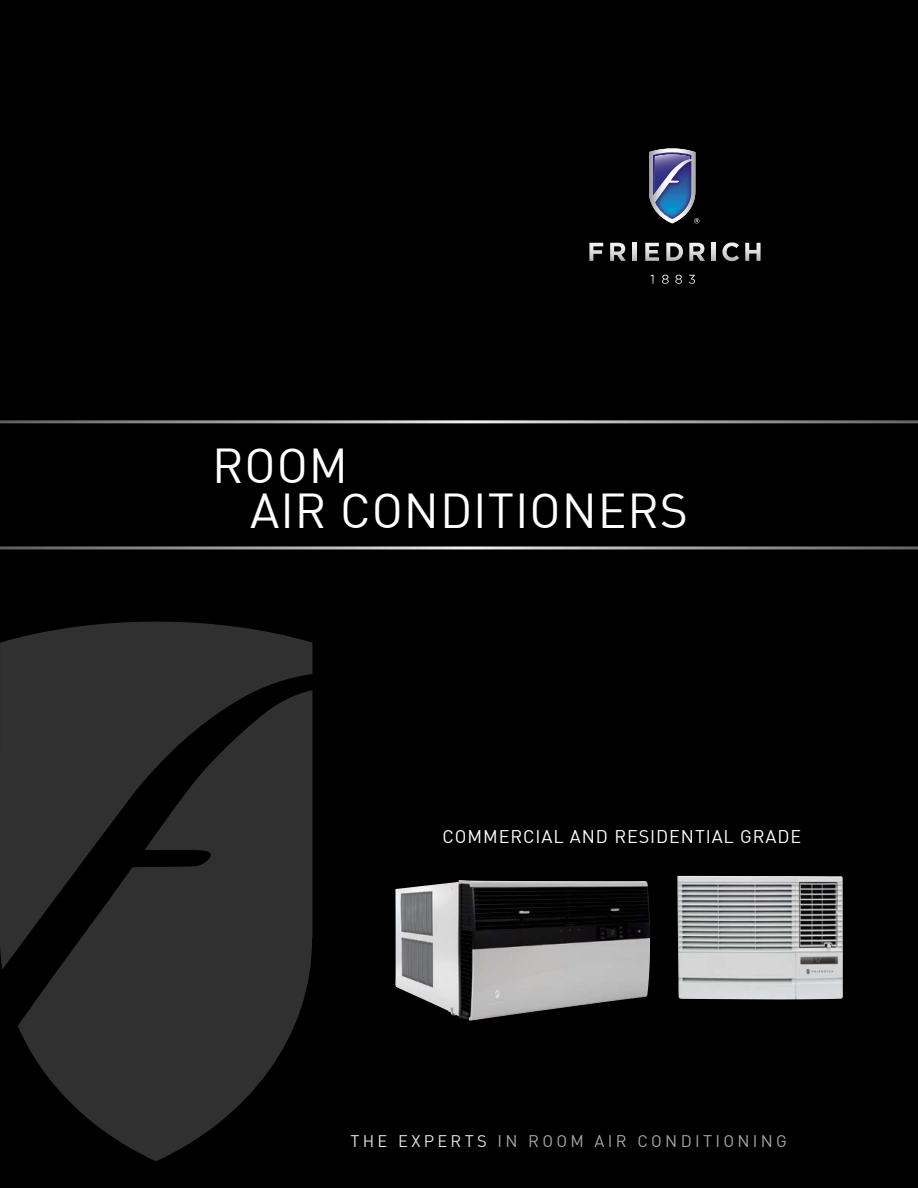
<style>
.page{position:relative;width:918px;height:1188px;background:#000}
.page>*{position:absolute;margin:0;border:0;box-sizing:border-box;transform-origin:0 0}
.t1{font:48px/45px "DIN";letter-spacing:.02em;color:#fff}
.t2{font:18px "DIN";letter-spacing:.05em;color:#fff}
.t3{font:16.5px "DIN";letter-spacing:.2em;color:#a5a6a7}
.s1{color:#e4e4e4}
</style>
<div class="page">
<hr style="left:0;top:546px;width:918px;height:3px;background:#fff">
<hr style="left:0;top:420px;width:918px;height:3px;background:#fff">
<img style="left:395px;top:880px;width:255px;height:141px">
<img style="left:677px;top:876px;width:166px;height:124px">
<svg style="left:589px;top:243px;width:14px;height:18px"></svg>
<svg style="left:610px;top:243px;width:16px;height:18px"></svg>
<svg style="left:633px;top:243px;width:4px;height:18px"></svg>
<svg style="left:645px;top:243px;width:14px;height:18px"></svg>
<svg style="left:666px;top:243px;width:17px;height:18px"></svg>
<svg style="left:689px;top:243px;width:16px;height:18px"></svg>
<svg style="left:712px;top:243px;width:4px;height:18px"></svg>
<svg style="left:722px;top:242px;width:17px;height:19px"></svg>
<svg style="left:745px;top:243px;width:16px;height:18px"></svg>
<svg style="left:649px;top:148px;width:50px;height:75px"></svg>
<img style="left:655px;top:154px;width:34px;height:39px">
<svg style="left:651px;top:275px;width:44px;height:9px"></svg>
<svg style="left:0;top:622px;width:312px;height:539px;fill:#303030"></svg>
<h1 class="t1" style="left:250px;top:442px;width:440px;text-indent:-38px">ROOM<br>AIR CONDITIONERS</h1>
<p class="t2" style="left:443px;top:825px;width:360px">COMMERCIAL AND RESIDENTIAL GRADE</p>
<p class="t3" style="left:350px;top:1131px;width:438px"><span class="s1">THE EXPERTS</span> IN ROOM AIR CONDITIONING</p>
</div>
